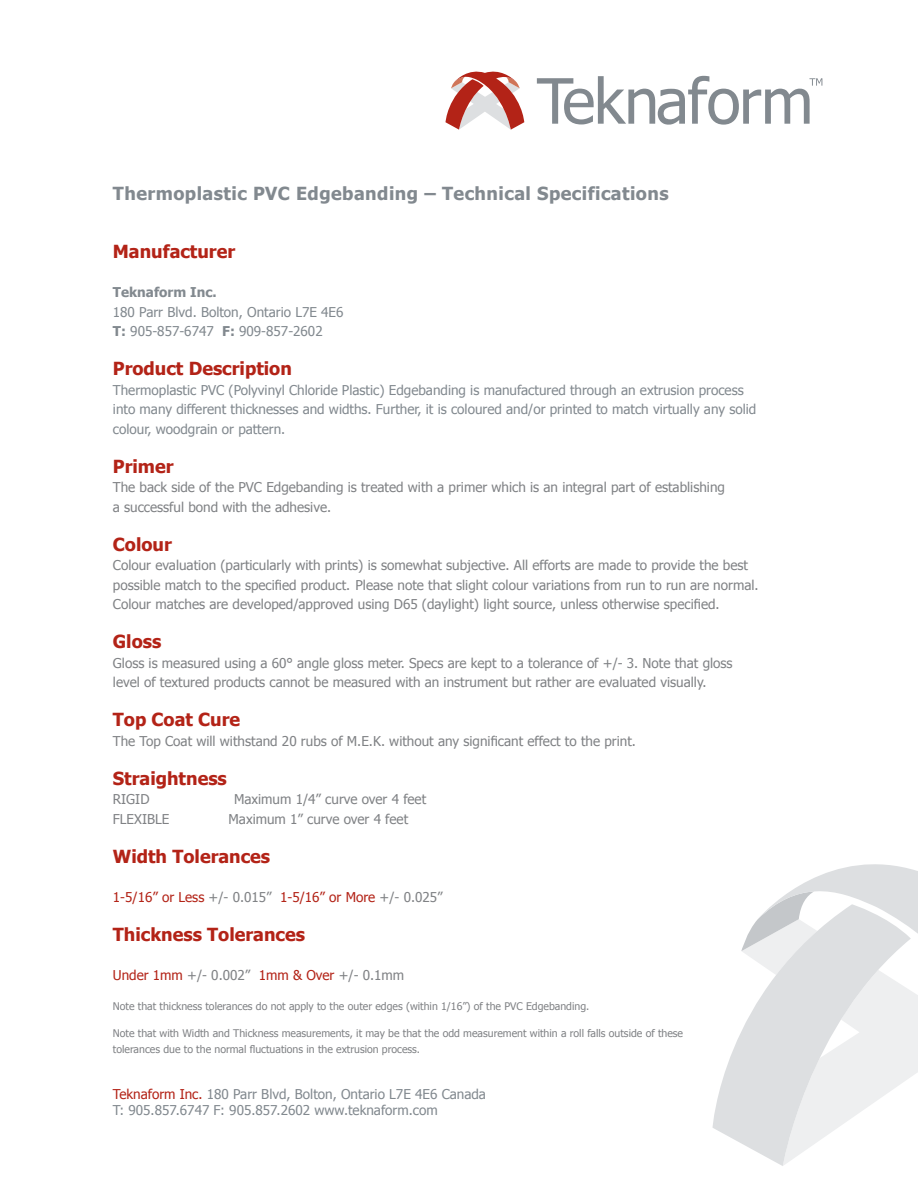
<style>
.page{position:relative;width:918px;height:1188px;background:#fff}
.page>*{position:absolute;margin:0;border:0;box-sizing:border-box;transform-origin:0 0}
.t1{font:700 18px "Tahoma";color:#b32317}
.t2{font:700 18px "Tahoma";letter-spacing:.025em;color:#82898f}
.t3{font:13.5px/19.5px "Tahoma";color:#808285}
.t4{font:13.5px/19.5px "Tahoma";color:#82898f}
.t5{font:13.5px "Tahoma";color:#b32317}
.t6{font:700 13.5px "Tahoma";color:#82898f}
.t7{font:10.5px/16.5px "Tahoma";color:#808285}
.s1{font-weight:700}
.s2{color:#808285}
.s3{color:#b32317}
</style>
<div class="page">
<svg style="left:537px;top:76px;width:285px;height:49px"></svg>
<svg style="left:445px;top:71px;width:79px;height:59px"></svg>
<svg style="left:713px;top:1033px;width:28px;height:110px;fill:#dddfe1"></svg>
<svg style="left:741px;top:920px;width:16px;height:232px"></svg>
<svg style="left:757px;top:864px;width:161px;height:302px"></svg>
<h1 class="t2" style="left:113px;top:181px;width:557px">Thermoplastic PVC Edgebanding – Technical Specifications</h1>
<h1 class="t1" style="left:113px;top:239px;width:124px">Manufacturer</h1>
<p class="t6" style="left:113px;top:283px;width:105px">Teknaform Inc.</p>
<p class="t4" style="left:113px;top:301px;width:232px">180 Parr Blvd. Bolton, Ontario L7E 4E6<br><span class="s1">T:</span> 905-857-6747 <span class="s1">F:</span> 909-857-2602</p>
<h1 class="t1" style="left:113px;top:356px;width:181px">Product Description</h1>
<p class="t4" style="left:113px;top:379px;width:645px">Thermoplastic PVC (Polyvinyl Chloride Plastic) Edgebanding is manufactured through an extrusion process into many different thicknesses and widths. Further, it is coloured and/or printed to match virtually any solid colour, woodgrain or pattern.</p>
<h1 class="t1" style="left:113px;top:454px;width:62px">Primer</h1>
<p class="t3" style="left:113px;top:477px;width:614px">The back side of the PVC Edgebanding is treated with a primer which is an integral part of establishing a successful bond with the adhesive.</p>
<h1 class="t1" style="left:113px;top:532px;width:60px">Colour</h1>
<p class="t3" style="left:113px;top:555px;width:647px">Colour evaluation (particularly with prints) is somewhat subjective. All efforts are made to provide the best possible match to the specified product. Please note that slight colour variations from run to run are normal.<br>Colour matches are developed/approved using D65 (daylight) light source, unless otherwise specified.</p>
<h1 class="t1" style="left:113px;top:629px;width:50px">Gloss</h1>
<p class="t3" style="left:113px;top:652px;width:621px">Gloss is measured using a 60° angle gloss meter. Specs are kept to a tolerance of +/- 3. Note that gloss level of textured products cannot be measured with an instrument but rather are evaluated visually.</p>
<h1 class="t1" style="left:113px;top:707px;width:129px">Top Coat Cure</h1>
<p class="t3" style="left:113px;top:730px;width:525px">The Top Coat will withstand 20 rubs of M.E.K. without any significant effect to the print.</p>
<h1 class="t1" style="left:113px;top:766px;width:115px">Straightness</h1>
<p class="t3" style="left:113px;top:789px;width:38px">RIGID</p>
<p class="t3" style="left:234px;top:789px;width:194px">Maximum 1/4” curve over 4 feet</p>
<p class="t3" style="left:113px;top:808px;width:58px">FLEXIBLE</p>
<p class="t3" style="left:229px;top:808px;width:181px">Maximum 1” curve over 4 feet</p>
<h1 class="t1" style="left:113px;top:844px;width:159px">Width Tolerances</h1>
<p class="t5" style="left:113px;top:888px;width:331px">1-5/16” or Less <span class="s2">+/- 0.015”</span> 1-5/16” or More <span class="s2">+/- 0.025”</span></p>
<h1 class="t1" style="left:113px;top:922px;width:194px">Thickness Tolerances</h1>
<p class="t3" style="left:113px;top:964px;width:293px"><span class="s3">Under 1mm</span> +/- 0.002” <span class="s3">1mm &amp; Over</span> +/- 0.1mm</p>
<p class="t7" style="left:113px;top:997px;width:478px">Note that thickness tolerances do not apply to the outer edges (within 1/16”) of the PVC Edgebanding.</p>
<p class="t7" style="left:113px;top:1024px;width:572px">Note that with Width and Thickness measurements, it may be that the odd measurement within a roll falls outside of these tolerances due to the normal fluctuations in the extrusion process.</p>
<p class="t4" style="left:113px;top:1085px;width:375px;line-height:16.2px"><span class="s3">Teknaform Inc.</span> 180 Parr Blvd, Bolton, Ontario L7E 4E6 Canada<br>T: 905.857.6747 F: 905.857.2602 www.teknaform.com</p>
</div>
